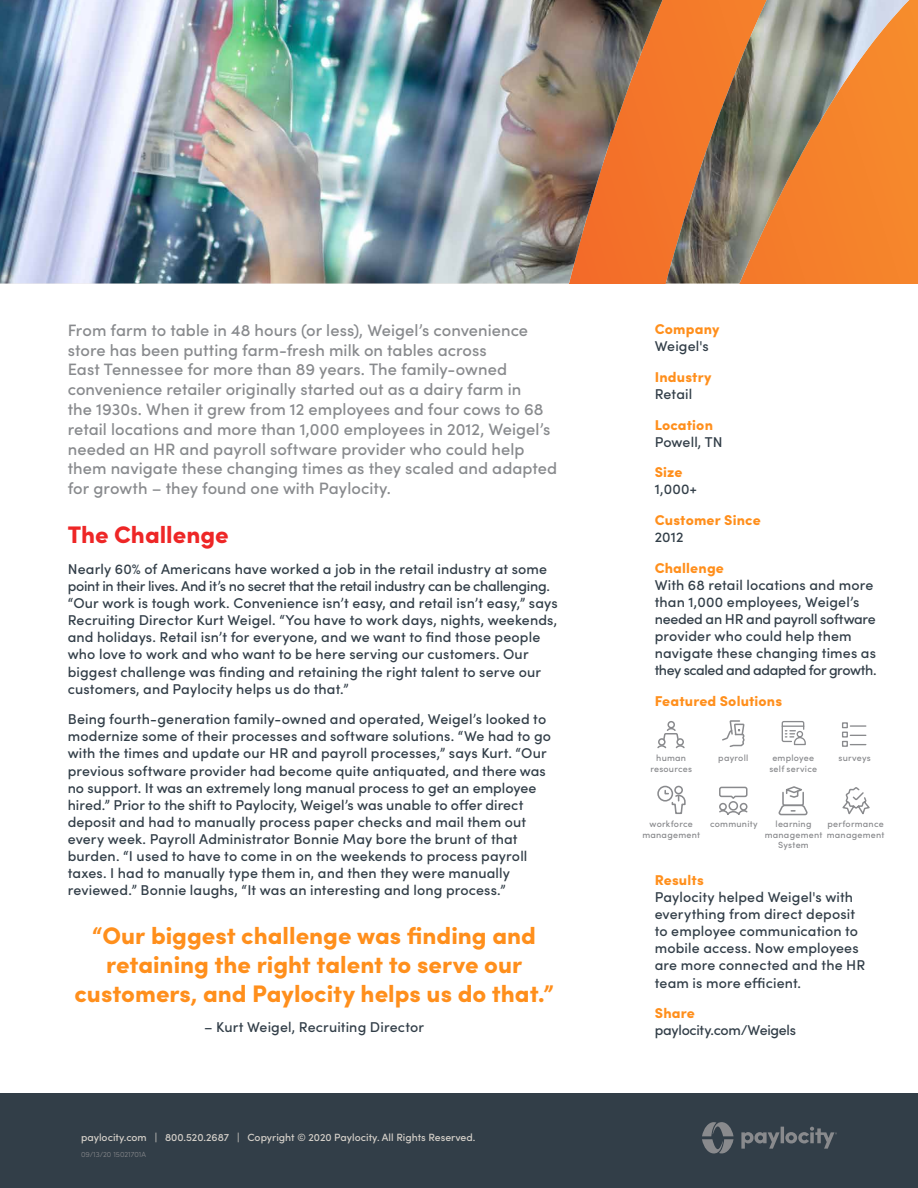
<style>
.page{position:relative;width:918px;height:1188px;background:#fff}
.page>*{position:absolute;margin:0;border:0;box-sizing:border-box;transform-origin:0 0}
.t1{font:900 24px/28.8px "Sofia Pro";color:#ff8f1c;text-align:center}
.t2{font:900 24px "Sofia Pro";color:#ee2626}
.t3{font:500 16.5px/19.8px "Sofia Pro";letter-spacing:.005em;color:#888a8d}
.t4{font:500 14.25px/17.1px "Sofia Pro";letter-spacing:.01em;color:#323e48}
.t5{font:900 14.25px "Sofia Pro";letter-spacing:.01em;color:#ff8f1c}
.t6{font:500 14.25px "Sofia Pro";letter-spacing:-.02em;color:#323e48}
.t7{font:500 10.5px "Sofia Pro";color:#d6d1ca}
.t8{font:500 9px/10.5px "Sofia Pro";letter-spacing:.025em;color:#898a8d;text-align:center}
.t9{font:300 7.5px "Sofia Pro";color:#898a8d}
</style>
<div class="page">
<div style="left:0;top:1094px;width:918px;height:94px;background:#323e48"></div>
<svg style="left:702px;top:1122px;width:32px;height:31px"></svg>
<svg style="left:741px;top:1127px;width:96px;height:22px"></svg>
<img style="left:0;top:0;width:909px;height:284px">
<div style="left:667px;top:721px;width:8px;height:7px;border:2px solid #898a8d;border-radius:50%"></div>
<svg style="left:657px;top:727px;width:28px;height:21px"></svg>
<svg style="left:722px;top:720px;width:23px;height:27px"></svg>
<svg style="left:781px;top:721px;width:25px;height:25px"></svg>
<svg style="left:842px;top:722px;width:24px;height:25px"></svg>
<div style="left:674px;top:786px;width:9px;height:8px;border:2px solid #898a8d;border-radius:50%"></div>
<div style="left:657px;top:786px;width:16px;height:16px;border:2px solid #898a8d;border-radius:50%"></div>
<svg style="left:664px;top:789px;width:22px;height:25px"></svg>
<svg style="left:719px;top:787px;width:29px;height:28px"></svg>
<svg style="left:779px;top:786px;width:29px;height:29px"></svg>
<svg style="left:842px;top:788px;width:28px;height:26px"></svg>
<p class="t3" style="left:68px;top:319px;width:491px">From farm to table in 48 hours (or less), Weigel’s convenience store has been putting farm-fresh milk on tables across<br>East Tennessee for more than 89 years. The family-owned convenience retailer originally started out as a dairy farm in<br>the 1930s. When it grew from 12 employees and four cows to 68 retail locations and more than 1,000 employees in 2012, Weigel’s needed an HR and payroll software provider who could help them navigate these changing times as they scaled and adapted for growth – they found one with Paylocity.</p>
<h1 class="t2" style="left:68px;top:516px;width:163px">The Challenge</h1>
<p class="t4" style="left:68px;top:560px;width:491px">Nearly 60% of Americans have worked a job in the retail industry at some point in their lives. And it’s no secret that the retail industry can be challenging. “Our work is tough work. Convenience isn’t easy, and retail isn’t easy,” says Recruiting Director Kurt Weigel. “You have to work days, nights, weekends, and holidays. Retail isn’t for everyone, and we want to find those people who love to work and who want to be here serving our customers. Our biggest challenge was finding and retaining the right talent to serve our customers, and Paylocity helps us do that.”</p>
<p class="t4" style="left:68px;top:710px;width:485px">Being fourth-generation family-owned and operated, Weigel’s looked to modernize some of their processes and software solutions. “We had to go with the times and update our HR and payroll processes,” says Kurt. “Our previous software provider had become quite antiquated, and there was no support. It was an extremely long manual process to get an employee hired.” Prior to the shift to Paylocity, Weigel’s was unable to offer direct deposit and had to manually process paper checks and mail them out every week. Payroll Administrator Bonnie May bore the brunt of that burden. “I used to have to come in on the weekends to process payroll taxes. I had to manually type them in, and then they were manually reviewed.” Bonnie laughs, “It was an interesting and long process.”</p>
<h1 class="t1" style="left:75px;top:919px;width:481px">“Our biggest challenge was finding and retaining the right talent to serve our customers, and Paylocity helps us do that.”</h1>
<p class="t4" style="left:204px;top:1018px;width:222px">– Kurt Weigel, Recruiting Director</p>
<p class="t7" style="left:81px;top:1130px;width:396px">paylocity.com | 800.520.2687 | Copyright © 2020 Paylocity. All Rights Reserved.</p>
<p class="t9" style="left:81px;top:1149px;width:66px">09/13/20 15021701A</p>
<p class="t5" style="left:655px;top:318px;width:66px">Company</p>
<p class="t4" style="left:655px;top:337px;width:56px">Weigel's</p>
<p class="t5" style="left:655px;top:366px;width:58px">Industry</p>
<p class="t4" style="left:655px;top:385px;width:39px">Retail</p>
<p class="t5" style="left:655px;top:413px;width:60px">Location</p>
<p class="t4" style="left:655px;top:432px;width:69px">Powell, TN</p>
<p class="t5" style="left:655px;top:461px;width:29px">Size</p>
<p class="t4" style="left:655px;top:480px;width:44px">1,000+</p>
<p class="t5" style="left:655px;top:509px;width:107px">Customer Since</p>
<p class="t4" style="left:655px;top:528px;width:30px">2012</p>
<p class="t5" style="left:655px;top:556px;width:71px">Challenge</p>
<p class="t4" style="left:655px;top:575px;width:223px">With 68 retail locations and more than 1,000 employees, Weigel’s needed an HR and payroll software provider who could help them navigate these changing times as they scaled and adapted for growth.</p>
<p class="t5" style="left:655px;top:690px;width:129px">Featured Solutions</p>
<p class="t8" style="left:650px;top:752px;width:43px">human resources</p>
<p class="t8" style="left:718px;top:752px;width:32px">payroll</p>
<p class="t8" style="left:769px;top:752px;width:49px">employee self service</p>
<p class="t8" style="left:839px;top:752px;width:34px">surveys</p>
<p class="t8" style="left:642px;top:818px;width:59px">workforce management</p>
<p class="t8" style="left:765px;top:818px;width:59px">learning management<br>System</p>
<p class="t8" style="left:827px;top:818px;width:59px;text-align:left">performance management</p>
<p class="t8" style="left:710px;top:818px;width:49px">community</p>
<p class="t5" style="left:655px;top:869px;width:51px">Results</p>
<p class="t4" style="left:655px;top:888px;width:212px">Paylocity helped Weigel's with everything from direct deposit to employee communication to mobile access. Now employees are more connected and the HR team is more efficient.</p>
<p class="t5" style="left:655px;top:1002px;width:42px">Share</p>
<p class="t6" style="left:655px;top:1020px;width:143px">paylocity.com/Weigels</p>
</div>
